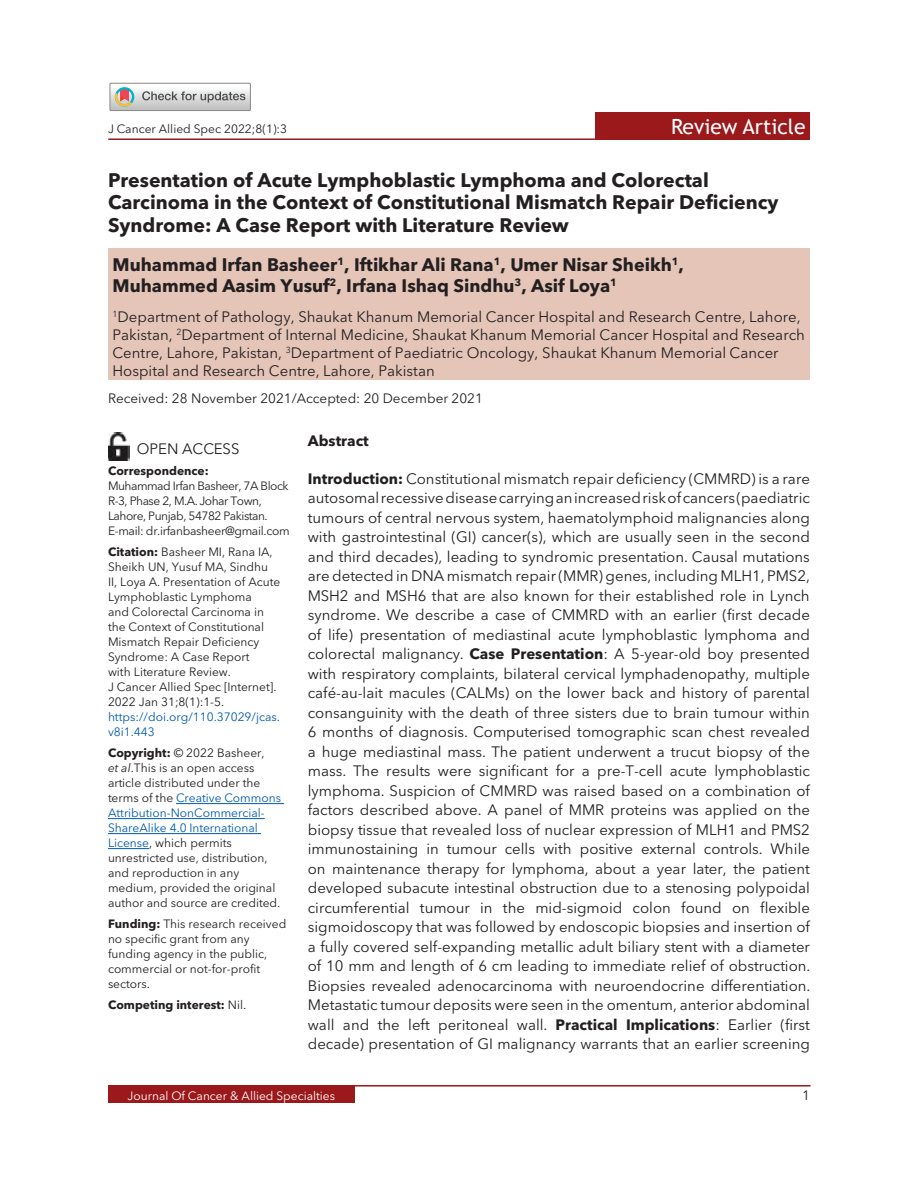
<style>
.page{position:relative;width:918px;height:1188px;background:#fff}
.page>*{position:absolute;margin:0;border:0;box-sizing:border-box;transform-origin:0 0}
.t1{font:21px "Trebuchet MS";color:#fff}
.AT{font:700 19.5px/22.5px "Avenir Next LT Pro";color:#231f20}
.AU{font:700 18px/21px "Avenir Next LT Pro";color:#231f20}
.ABS{font:15px/19.5px "Avenir Next LT Pro";color:#231f20;text-align:justify}
.AFF{font:15px/18px "Avenir Next LT Pro";color:#231f20}
.OpenAccess{font:15px "Avenir Next LT Pro";color:#231f20}
.ABSH{font:700 15px "Avenir Next LT Pro";color:#231f20}
.HIS{font:13.5px "Avenir Next LT Pro";color:#231f20}
.Folio{font:13.5px "Avenir Next LT Pro";color:#231f20}
.Citation{font:12px/15px "Avenir Next LT Pro";color:#231f20}
.Copyrights{font:12px/15px "Avenir Next LT Pro";color:#231f20}
.ADD{font:12px/15px "Avenir Next LT Pro";letter-spacing:-.04em;color:#231f20}
.Finding{font:12px/15px "Avenir Next LT Pro";color:#231f20}
.t2{font:12px "Avenir Next LT Pro";color:#fff}
.Competinginterest{font:700 12px "Avenir Next LT Pro";color:#231f20}
.s1{font-weight:700}
.s2{color:#015bab}
.s3{font-style:italic}
.s4{font-weight:400}
</style>
<div class="page">
<div style="left:108px;top:1085px;width:247px;height:18px;background:#9b181b"></div>
<hr style="left:108px;top:1085px;width:703px;height:2px;background:#9b181b">
<div style="left:596px;top:112px;width:214px;height:28px;background:#9b181b"></div>
<hr style="left:108px;top:138px;width:687px;height:2px;background:#9b181b">
<div style="left:108px;top:248px;width:702px;height:132px;background:#e5c5b8"></div>
<hr style="left:176px;top:803px;width:108px;height:1px;background:#015bab">
<hr style="left:108px;top:818px;width:157px;height:1px;background:#015bab">
<hr style="left:108px;top:833px;width:153px;height:1px;background:#015bab">
<hr style="left:108px;top:848px;width:41px;height:1px;background:#015bab">
<img style="left:108px;top:432px;width:21px;height:28px">
<svg style="left:110px;top:83px;width:140px;height:28px"></svg>
<p class="Citation" style="left:108px;top:121px;width:181px">J Cancer Allied Spec 2022;8(1):3</p>
<h1 class="t1" style="left:671px;top:113px;width:136px">Review Article</h1>
<p class="AT" style="left:108px;top:169px;width:672px">Presentation of Acute Lymphoblastic Lymphoma and Colorectal<br>Carcinoma in the Context of Constitutional Mismatch Repair Deficiency<br>Syndrome: A Case Report with Literature Review</p>
<p class="AU" style="left:112px;top:254px;width:573px">Muhammad Irfan Basheer<sup>1</sup>, Iftikhar Ali Rana<sup>1</sup>, Umer Nisar Sheikh<sup>1</sup>,<br>Muhammed Aasim Yusuf<sup>2</sup>, Irfana Ishaq Sindhu<sup>3</sup>, Asif Loya<sup>1</sup></p>
<p class="AFF" style="left:112px;top:307px;width:694px"><sup>1</sup>Department of Pathology, Shaukat Khanum Memorial Cancer Hospital and Research Centre, Lahore, Pakistan, <sup>2</sup>Department of Internal Medicine, Shaukat Khanum Memorial Cancer Hospital and Research Centre, Lahore, Pakistan, <sup>3</sup>Department of Paediatric Oncology, Shaukat Khanum Memorial Cancer Hospital and Research Centre, Lahore, Pakistan</p>
<p class="HIS" style="left:108px;top:387px;width:376px">Received: 28 November 2021/Accepted: 20 December 2021</p>
<p class="ABSH" style="left:308px;top:428px;width:63px">Abstract</p>
<p class="ABS" style="left:308px;top:468px;width:504px"><span class="s1">Introduction:</span> Constitutional mismatch repair deficiency (CMMRD) is a rare autosomal recessive disease carrying an increased risk of cancers (paediatric tumours of central nervous system, haematolymphoid malignancies along with gastrointestinal (GI) cancer(s), which are usually seen in the second and third decades), leading to syndromic presentation. Causal mutations are detected in DNA mismatch repair (MMR) genes, including MLH1, PMS2, MSH2 and MSH6 that are also known for their established role in Lynch syndrome. We describe a case of CMMRD with an earlier (first decade of life) presentation of mediastinal acute lymphoblastic lymphoma and colorectal malignancy. <span class="s1">Case Presentation</span>: A 5-year-old boy presented with respiratory complaints, bilateral cervical lymphadenopathy, multiple café-au-lait macules (CALMs) on the lower back and history of parental consanguinity with the death of three sisters due to brain tumour within 6 months of diagnosis. Computerised tomographic scan chest revealed a huge mediastinal mass. The patient underwent a trucut biopsy of the mass. The results were significant for a pre-T-cell acute lymphoblastic lymphoma. Suspicion of CMMRD was raised based on a combination of factors described above. A panel of MMR proteins was applied on the biopsy tissue that revealed loss of nuclear expression of MLH1 and PMS2 immunostaining in tumour cells with positive external controls. While on maintenance therapy for lymphoma, about a year later, the patient developed subacute intestinal obstruction due to a stenosing polypoidal circumferential tumour in the mid-sigmoid colon found on flexible sigmoidoscopy that was followed by endoscopic biopsies and insertion of a fully covered self-expanding metallic adult biliary stent with a diameter of 10 mm and length of 6 cm leading to immediate relief of obstruction.<br>Biopsies revealed adenocarcinoma with neuroendocrine differentiation.<br>Metastatic tumour deposits were seen in the omentum, anterior abdominal wall and the left peritoneal wall. <span class="s1">Practical Implications</span>: Earlier (first decade) presentation of GI malignancy warrants that an earlier screening</p>
<p class="OpenAccess" style="left:137px;top:437px;width:104px">OPEN ACCESS</p>
<p class="ADD" style="left:108px;top:463px;width:183px"><span class="s1">Correspondence:<br></span>Muhammad Irfan Basheer, 7A Block<br>R-3, Phase 2, M.A. Johar Town,<br>Lahore, Punjab, 54782 Pakistan.<br>E-mail: dr.irfanbasheer@gmail.com</p>
<p class="Citation" style="left:108px;top:544px;width:174px"><span class="s1">Citation:</span> Basheer MI, Rana IA,<br>Sheikh UN, Yusuf MA, Sindhu<br>II, Loya A. Presentation of Acute<br>Lymphoblastic Lymphoma<br>and Colorectal Carcinoma in the Context of Constitutional<br>Mismatch Repair Deficiency<br>Syndrome: A Case Report<br>with Literature Review.<br>J Cancer Allied Spec [Internet].<br>2022 Jan 31;8(1):1-5. <span class="s2">https://doi.org/110.37029/jcas. v8i1.443</span></p>
<p class="Copyrights" style="left:108px;top:745px;width:175px"><span class="s1">Copyright:</span> © 2022 Basheer,<br><span class="s3">et al</span>.This is an open access article distributed under the terms of the <span class="s2">Creative Commons<br>Attribution-NonCommercial-<br>ShareAlike 4.0 International<br>License</span>, which permits unrestricted use, distribution, and reproduction in any medium, provided the original author and source are credited.</p>
<p class="Finding" style="left:108px;top:916px;width:180px"><span class="s1">Funding:</span> This research received no specific grant from any funding agency in the public, commercial or not-for-profit sectors.</p>
<p class="Competinginterest" style="left:108px;top:995px;width:140px">Competing interest: <span class="s4">Nil.</span></p>
<p class="t2" style="left:128px;top:1086px;width:209px">Journal Of Cancer &amp; Allied Specialties</p>
<p class="Folio" style="left:802px;top:1084px;width:9px">1</p>
</div>
